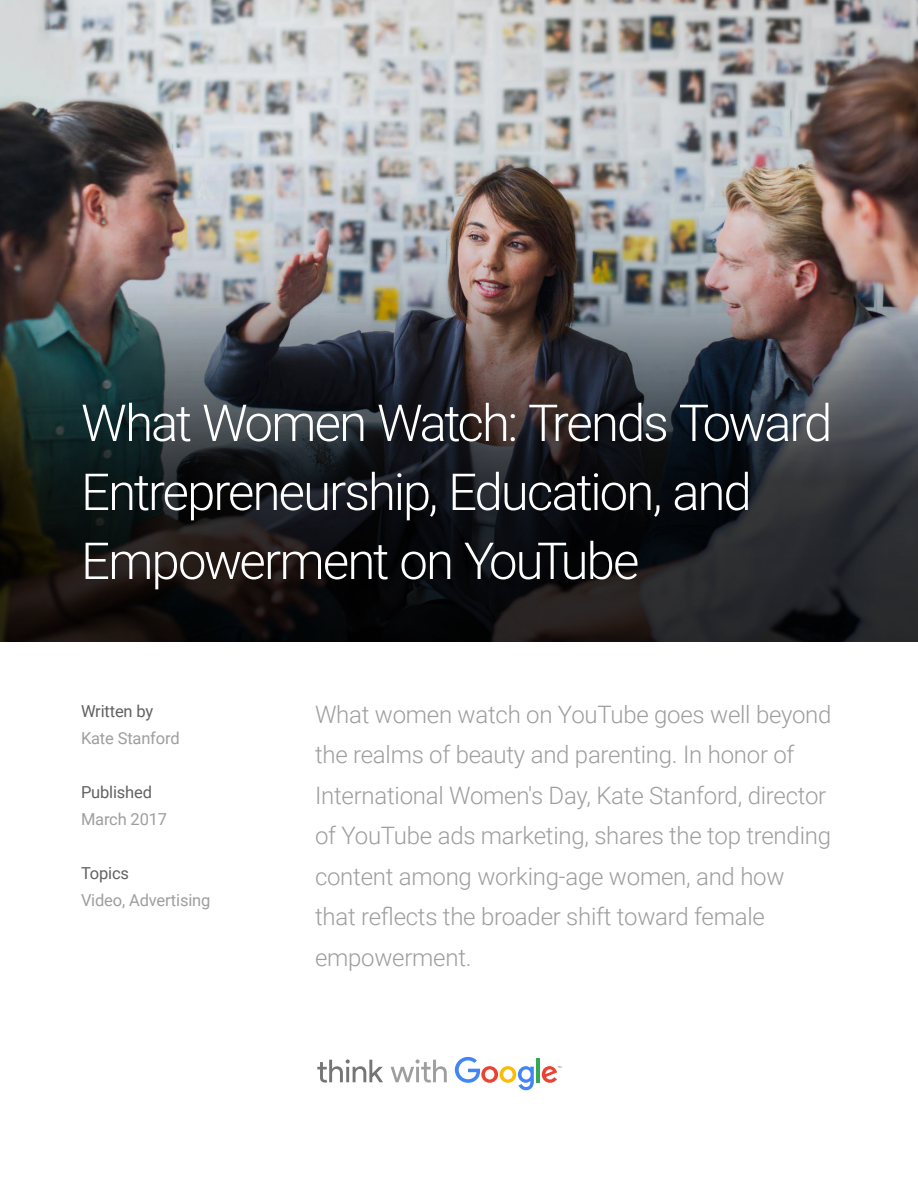
<style>
.page{position:relative;width:918px;height:1188px;background:#fff}
.page>*{position:absolute;margin:0;border:0;box-sizing:border-box;transform-origin:0 0}
.t1{font:300 51px/69px "Roboto";letter-spacing:-.04em;color:#fff}
.t2{font:300 24px/40.5px "Roboto";letter-spacing:-.01em;color:#9e9e9e}
.t3{font:16.5px "Roboto";letter-spacing:-.01em;color:#9e9e9e}
.t4{font:16.5px "Roboto";letter-spacing:-.01em;color:#616161}
</style>
<div class="page">
<img style="left:0;top:0;width:918px;height:288px">
<svg style="left:0;top:288px;width:918px;height:354px;background:#2a2c2e"></svg>
<svg style="left:317px;top:1059px;width:66px;height:24px"></svg>
<svg style="left:391px;top:1059px;width:56px;height:24px"></svg>
<svg style="left:455px;top:1057px;width:79px;height:33px"></svg>
<hr style="left:536px;top:1058px;width:4px;height:24px;background:#34a853">
<svg style="left:542px;top:1066px;width:19px;height:17px"></svg>
<h1 class="t1" style="left:81px;top:386px;width:753px">What Women Watch: Trends Toward<br>Entrepreneurship, Education, and<br>Empowerment on YouTube</h1>
<p class="t4" style="left:81px;top:700px;width:74px">Written by</p>
<p class="t3" style="left:81px;top:727px;width:100px">Kate Stanford</p>
<p class="t4" style="left:81px;top:781px;width:73px">Published</p>
<p class="t3" style="left:81px;top:808px;width:88px">March 2017</p>
<p class="t4" style="left:81px;top:862px;width:50px">Topics</p>
<p class="t3" style="left:81px;top:889px;width:131px">Video, Advertising</p>
<p class="t2" style="left:315px;top:693px;width:518px">What women watch on YouTube goes well beyond the realms of beauty and parenting. In honor of International Women's Day, Kate Stanford, director of YouTube ads marketing, shares the top trending content among working-age women, and how<br>that reflects the broader shift toward female empowerment.</p>
</div>
